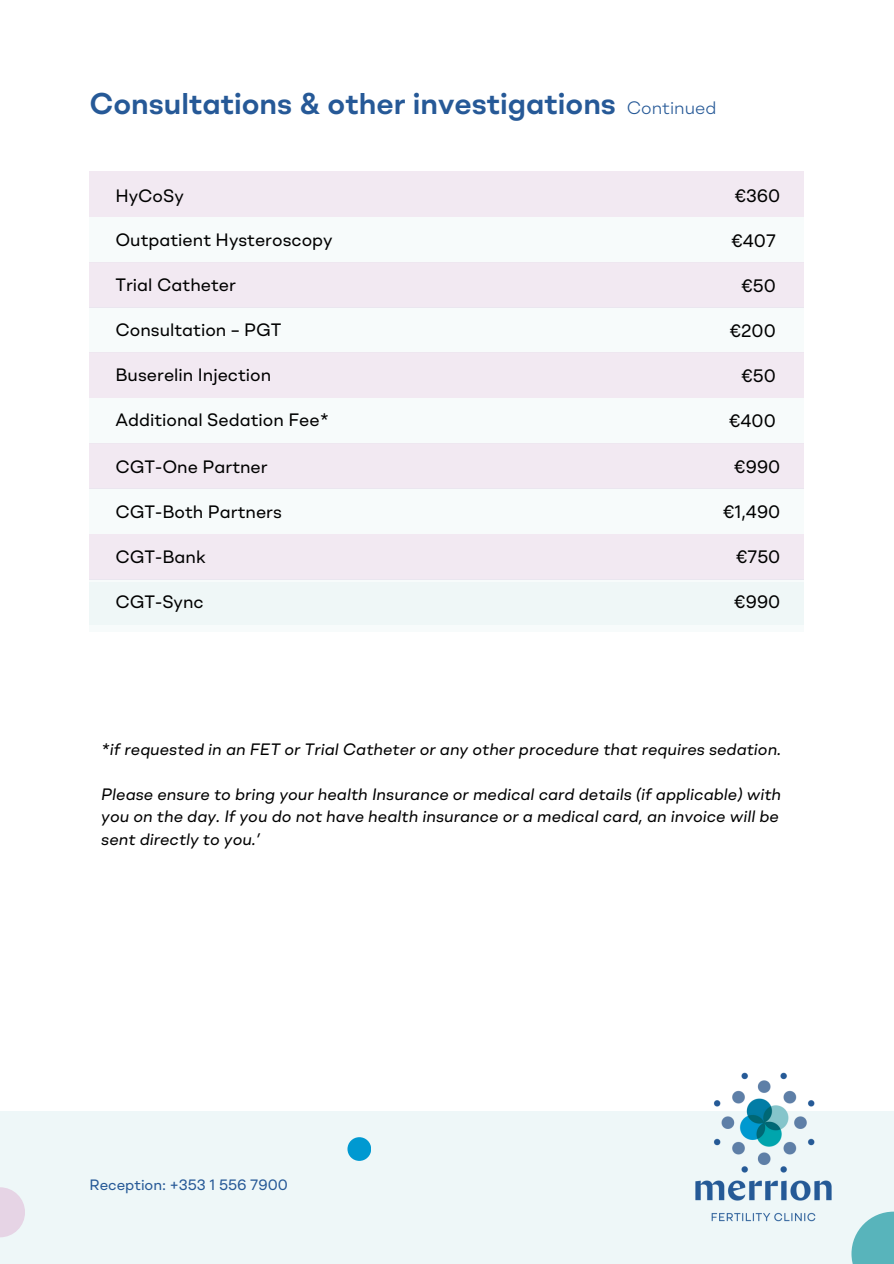
<style>
.page{position:relative;width:894px;height:1264px;background:#fff}
.page>*{position:absolute;margin:0;border:0;box-sizing:border-box;transform-origin:0 0}
.t1{font:600 30px "Shape";color:#265997}
.t2{font:18px "Shape";color:#000}
.t3{font:300 18px "Shape";color:#265997}
.t4{font:italic 16.5px/22.5px "Shape";color:#000}
.t5{font:15px "Shape";color:#265997}
</style>
<div class="page">
<div style="left:0;top:1111px;width:893px;height:152px;background:#eef7f8"></div>
<img style="left:695px;top:1072px;width:137px;height:150px">
<div style="left:347px;top:1137px;width:24px;height:23px;background:#0099d1;border-radius:50%"></div>
<svg style="left:0;top:1187px;width:25px;height:50px"></svg>
<svg style="left:851px;top:1211px;width:42px;height:52px;fill:#58b4bb"></svg>
<div style="left:89px;top:172px;width:715px;height:45px;background:#f2e9f2"></div>
<div style="left:89px;top:217px;width:715px;height:45px;background:#f7fbfb"></div>
<div style="left:89px;top:262px;width:715px;height:46px;background:#f2e9f2"></div>
<div style="left:89px;top:308px;width:715px;height:45px;background:#f7fbfb"></div>
<div style="left:89px;top:353px;width:715px;height:45px;background:#f2e9f2"></div>
<div style="left:89px;top:398px;width:715px;height:45px;background:#f7fbfb"></div>
<div style="left:89px;top:581px;width:715px;height:50px;background:#f7fbfb"></div>
<div style="left:89px;top:443px;width:715px;height:46px;background:#f2e9f2"></div>
<div style="left:89px;top:489px;width:715px;height:45px;background:#f7fbfb"></div>
<div style="left:89px;top:534px;width:715px;height:45px;background:#f2e9f2"></div>
<div style="left:89px;top:579px;width:715px;height:45px;background:#eff7f7"></div>
<h2 class="t1" style="left:89px;top:91px;width:528px">Consultations &amp; other investigations</h2>
<h2 class="t3" style="left:626px;top:100px;width:91px">Continued</h2>
<h2 class="t2" style="left:115px;top:188px;width:70px">HyCoSy</h2>
<h2 class="t2" style="left:115px;top:233px;width:219px">Outpatient Hysteroscopy</h2>
<h2 class="t2" style="left:115px;top:278px;width:122px">Trial Catheter</h2>
<h2 class="t2" style="left:115px;top:322px;width:168px">Consultation – PGT</h2>
<h2 class="t2" style="left:115px;top:367px;width:157px">Buserelin Injection</h2>
<h2 class="t2" style="left:115px;top:412px;width:215px">Additional Sedation Fee*</h2>
<h2 class="t2" style="left:115px;top:459px;width:154px">CGT-One Partner</h2>
<h2 class="t2" style="left:115px;top:504px;width:168px">CGT-Both Partners</h2>
<h2 class="t2" style="left:115px;top:549px;width:92px">CGT-Bank</h2>
<h2 class="t2" style="left:115px;top:594px;width:90px">CGT-Sync</h2>
<h2 class="t2" style="left:734px;top:188px;width:47px">€360</h2>
<h2 class="t2" style="left:731px;top:233px;width:46px">€407</h2>
<h2 class="t2" style="left:740px;top:278px;width:36px">€50</h2>
<h2 class="t2" style="left:729px;top:323px;width:48px">€200</h2>
<h2 class="t2" style="left:740px;top:368px;width:36px">€50</h2>
<h2 class="t2" style="left:728px;top:413px;width:49px">€400</h2>
<p class="t2" style="left:733px;top:459px;width:48px">€990</p>
<p class="t2" style="left:722px;top:504px;width:59px">€1,490</p>
<p class="t2" style="left:735px;top:549px;width:46px">€750</p>
<p class="t2" style="left:733px;top:594px;width:48px">€990</p>
<h2 class="t4" style="left:101px;top:739px;width:681px">*if requested in an FET or Trial Catheter or any other procedure that requires sedation.</h2>
<h2 class="t4" style="left:101px;top:784px;width:681px">Please ensure to bring your health Insurance or medical card details (if applicable) with you on the day. If you do not have health insurance or a medical card, an invoice will be sent directly to you.’</h2>
<h1 class="t5" style="left:89px;top:1178px;width:200px">Reception: +353 1 556 7900</h1>
</div>
